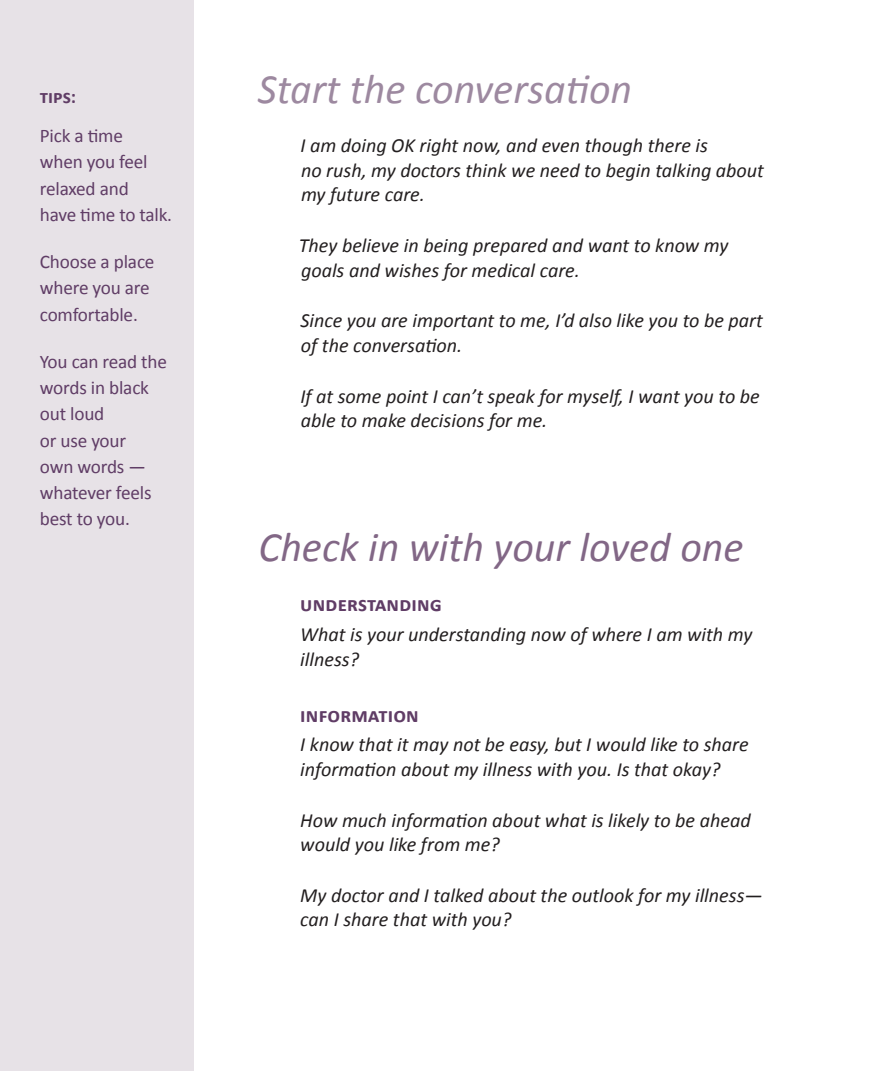
<style>
.page{position:relative;width:882px;height:1071px;background:#fff}
.page>*{position:absolute;margin:0;border:0;box-sizing:border-box;transform-origin:0 0}
.FCG_Action_Title{font:italic 42px "Calibri";color:#826786}
.FCG_Action_Title-2{font:italic 42px "Calibri";color:#9d89a0}
.FCG_Convo_Head{font:700 21px "Calibri";letter-spacing:.01em;color:#603d66}
.FCG_convo_txt_nh{font:italic 20.12px/24.5px "Calibri";color:#231f20}
.FCG_convo_txt_h{font:italic 20.12px/24.5px "Calibri";color:#231f20}
.Convo_Q{font:19.25px/26.2px "Calibri";letter-spacing:-.01em;color:#603d66}
.Convo_Q-2{font:700 19.25px "Calibri";color:#603d66}
</style>
<div class="page">
<div style="left:0;top:0;width:193px;height:1071px;background:#e7e2e7"></div>
<p class="Convo_Q-2" style="left:40px;top:84px;width:38px">TIPS:</p>
<p class="Convo_Q" style="left:40px;top:123px;width:134px">Pick a time<br>when you feel relaxed and<br>have time to talk.</p>
<p class="Convo_Q" style="left:40px;top:249px;width:116px">Choose a place where you are comfortable.</p>
<p class="Convo_Q" style="left:40px;top:348px;width:129px">You can read the words in black out loud<br>or use your<br>own words — whatever feels best to you.</p>
<p class="FCG_Action_Title-2" style="left:258px;top:60px;width:376px">Start the conversation</p>
<p class="FCG_convo_txt_nh" style="left:300px;top:133px;width:465px">I am doing OK right now, and even though there is<br>no rush, my doctors think we need to begin talking about my future care.</p>
<p class="FCG_convo_txt_nh" style="left:299px;top:232px;width:431px">They believe in being prepared and want to know my goals and wishes for medical care.</p>
<p class="FCG_convo_txt_nh" style="left:300px;top:308px;width:464px">Since you are important to me, I’d also like you to be part of the conversation.</p>
<p class="FCG_convo_txt_nh" style="left:300px;top:383px;width:461px">If at some point I can’t speak for myself, I want you to be able to make decisions for me.</p>
<p class="FCG_Action_Title" style="left:258px;top:519px;width:487px">Check in with your loved one</p>
<p class="FCG_Convo_Head" style="left:300px;top:591px;width:143px">understanding</p>
<p class="FCG_convo_txt_h" style="left:300px;top:622px;width:454px">What is your understanding now of where I am with my illness?</p>
<p class="FCG_Convo_Head" style="left:300px;top:701px;width:120px">information</p>
<p class="FCG_convo_txt_h" style="left:300px;top:732px;width:450px">I know that it may not be easy, but I would like to share information about my illness with you. Is that okay?</p>
<p class="FCG_convo_txt_nh" style="left:300px;top:807px;width:452px">How much information about what is likely to be ahead would you like from me?</p>
<p class="FCG_convo_txt_nh" style="left:300px;top:882px;width:464px">My doctor and I talked about the outlook for my illness— can I share that with you?</p>
</div>
